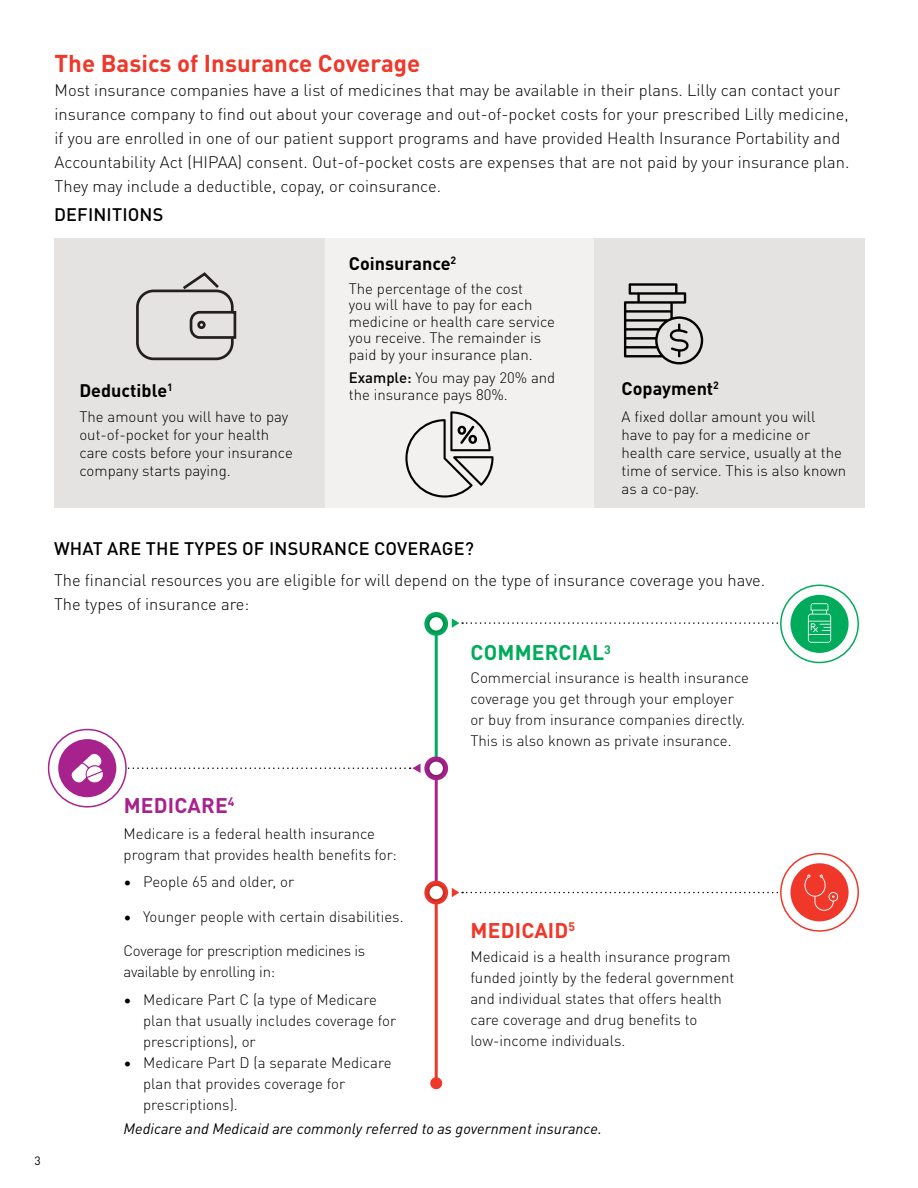
<style>
.page{position:relative;width:918px;height:1188px;background:#fff}
.page>*{position:absolute;margin:0;border:0;box-sizing:border-box;transform-origin:0 0}
.t1{font:700 24px "DINOT";color:#ef3829}
.t2{font:700 21px "DINOT";letter-spacing:.01em;color:#00ac5b}
.t3{font:700 21px "DINOT";letter-spacing:.01em;color:#ef3829}
.t4{font:700 21px "DINOT";letter-spacing:.01em;color:#a8228e}
.t5{font:500 18px "DINOT";letter-spacing:.01em;color:#000}
.t6{font:700 18px "DINOT";color:#000}
.t7{font:300 16.5px/24px "DINOT";color:#000}
.t8{font:300 15px/21px "DINOT";color:#000}
.t9{font:italic 15px "DIN Pro";color:#000}
.t10{font:300 15px/21px "DINOT";letter-spacing:-.02em;color:#000}
.t11{font:12px "DINOT";color:#000}
.s1{font-weight:500}
</style>
<div class="page">
<hr style="left:435px;top:618px;width:3px;height:146px;background:#00ac5b">
<div style="left:325px;top:238px;width:270px;height:270px;background:#f2f1f0"></div>
<div style="left:595px;top:238px;width:270px;height:270px;background:#e5e2e2"></div>
<div style="left:55px;top:238px;width:270px;height:270px;background:#e5e2e2"></div>
<div style="left:136px;top:290px;width:98px;height:70px;border:3px solid #231f20;border-radius:16px"></div>
<svg style="left:189px;top:310px;width:48px;height:30px"></svg>
<div style="left:197px;top:321px;width:9px;height:8px;border:3px solid #231f20;border-radius:50%"></div>
<svg style="left:180px;top:272px;width:42px;height:20px"></svg>
<svg style="left:624px;top:283px;width:79px;height:81px"></svg>
<svg style="left:405px;top:411px;width:89px;height:87px"></svg>
<hr style="left:435px;top:768px;width:3px;height:125px;background:#a8228e">
<hr style="left:435px;top:892px;width:3px;height:191px;background:#ef3829">
<div style="left:430px;top:1077px;width:12px;height:12px;background:#ef3829;border-radius:50%"></div>
<svg style="left:424px;top:612px;width:24px;height:24px"></svg>
<div style="left:425px;top:613px;width:22px;height:22px;background:#000;opacity:.48"></div>
<div style="left:430px;top:617px;width:13px;height:14px;background:#fff;border-radius:50%"></div>
<svg style="left:452px;top:618px;width:326px;height:10px"></svg>
<svg style="left:424px;top:756px;width:24px;height:24px"></svg>
<div style="left:425px;top:757px;width:22px;height:22px;background:#000;opacity:.48"></div>
<div style="left:430px;top:762px;width:13px;height:13px;background:#fff;border-radius:50%"></div>
<svg style="left:424px;top:881px;width:24px;height:23px"></svg>
<div style="left:425px;top:881px;width:22px;height:23px;background:#000;opacity:.48"></div>
<div style="left:430px;top:886px;width:13px;height:13px;background:#fff;border-radius:50%"></div>
<svg style="left:452px;top:888px;width:326px;height:9px"></svg>
<div style="left:48px;top:729px;width:79px;height:79px;border:2px solid #a8228e;border-radius:50%"></div>
<div style="left:58px;top:739px;width:58px;height:58px;background:#a8228e;border-radius:50%"></div>
<svg style="left:72px;top:754px;width:349px;height:29px"></svg>
<div style="left:780px;top:585px;width:79px;height:78px;border:2px solid #00ac5b;border-radius:50%"></div>
<div style="left:790px;top:595px;width:59px;height:58px;background:#00ac5b;border-radius:50%"></div>
<svg style="left:808px;top:603px;width:23px;height:40px"></svg>
<div style="left:780px;top:853px;width:79px;height:79px;border:2px solid #ef3829;border-radius:50%"></div>
<div style="left:790px;top:863px;width:59px;height:58px;background:#ef3829;border-radius:50%"></div>
<svg style="left:804px;top:875px;width:34px;height:36px"></svg>
<h1 class="t1" style="left:55px;top:45px;width:367px">The Basics of Insurance Coverage</h1>
<p class="t7" style="left:55px;top:77px;width:796px">Most insurance companies have a list of medicines that may be available in their plans. Lilly can contact your insurance company to find out about your coverage and out-of-pocket costs for your prescribed Lilly medicine, if you are enrolled in one of our patient support programs and have provided Health Insurance Portability and Accountability Act (HIPAA) consent. Out-of-pocket costs are expenses that are not paid by your insurance plan.<br>They may include a deductible, copay, or coinsurance.</p>
<p class="t5" style="left:54px;top:201px;width:111px">DEFINITIONS</p>
<p class="t6" style="left:79px;top:376px;width:95px">Deductible<sup>1</sup></p>
<p class="t8" style="left:79px;top:407px;width:215px;line-height:18px">The amount you will have to pay out-of-pocket for your health care costs before your insurance company starts paying.</p>
<p class="t6" style="left:349px;top:249px;width:109px">Coinsurance<sup>2</sup></p>
<p class="t8" style="left:349px;top:279px;width:208px;line-height:16.5px">The percentage of the cost<br>you will have to pay for each medicine or health care service you receive. The remainder is paid by your insurance plan.</p>
<p class="t8" style="left:349px;top:369px;width:208px;line-height:16.5px"><span class="s1">Example:</span> You may pay 20% and the insurance pays 80%.</p>
<p class="t5" style="left:54px;top:534px;width:421px">WHAT ARE THE TYPES OF INSURANCE COVERAGE?</p>
<p class="t6" style="left:622px;top:375px;width:99px">Copayment<sup>2</sup></p>
<p class="t8" style="left:622px;top:406px;width:226px;line-height:18px">A fixed dollar amount you will have to pay for a medicine or health care service, usually at the time of service. This is also known as a co-pay.</p>
<p class="t7" style="left:54px;top:567px;width:713px">The financial resources you are eligible for will depend on the type of insurance coverage you have.<br>The types of insurance are:</p>
<h2 class="t2" style="left:471px;top:637px;width:142px">COMMERCIAL<sup>3</sup></h2>
<p class="t8" style="left:470px;top:666px;width:280px">Commercial insurance is health insurance coverage you get through your employer or buy from insurance companies directly.<br>This is also known as private insurance.</p>
<p class="t11" style="left:35px;top:1151px;width:8px">3</p>
<h2 class="t4" style="left:124px;top:789px;width:112px">MEDICARE<sup>4</sup></h2>
<p class="t8" style="left:124px;top:822px;width:275px">Medicare is a federal health insurance program that provides health benefits for:</p>
<p class="t8" style="left:124px;top:871px;width:172px">• People 65 and older, or</p>
<p class="t8" style="left:124px;top:905px;width:282px">• Younger people with certain disabilities.</p>
<p class="t10" style="left:124px;top:940px;width:243px">Coverage for prescription medicines is available by enrolling in:</p>
<p class="t8" style="left:143px;top:988px;width:255px;text-indent:-20px">• Medicare Part C (a type of Medicare plan that usually includes coverage for prescriptions), or</p>
<p class="t8" style="left:143px;top:1051px;width:250px;text-indent:-20px">• Medicare Part D (a separate Medicare plan that provides coverage for prescriptions).</p>
<h2 class="t3" style="left:471px;top:914px;width:106px">MEDICAID<sup>5</sup></h2>
<p class="t8" style="left:470px;top:945px;width:266px">Medicaid is a health insurance program funded jointly by the federal government and individual states that offers health care coverage and drug benefits to low-income individuals.</p>
<p class="t9" style="left:124px;top:1117px;width:480px">Medicare and Medicaid are commonly referred to as government insurance.</p>
</div>
